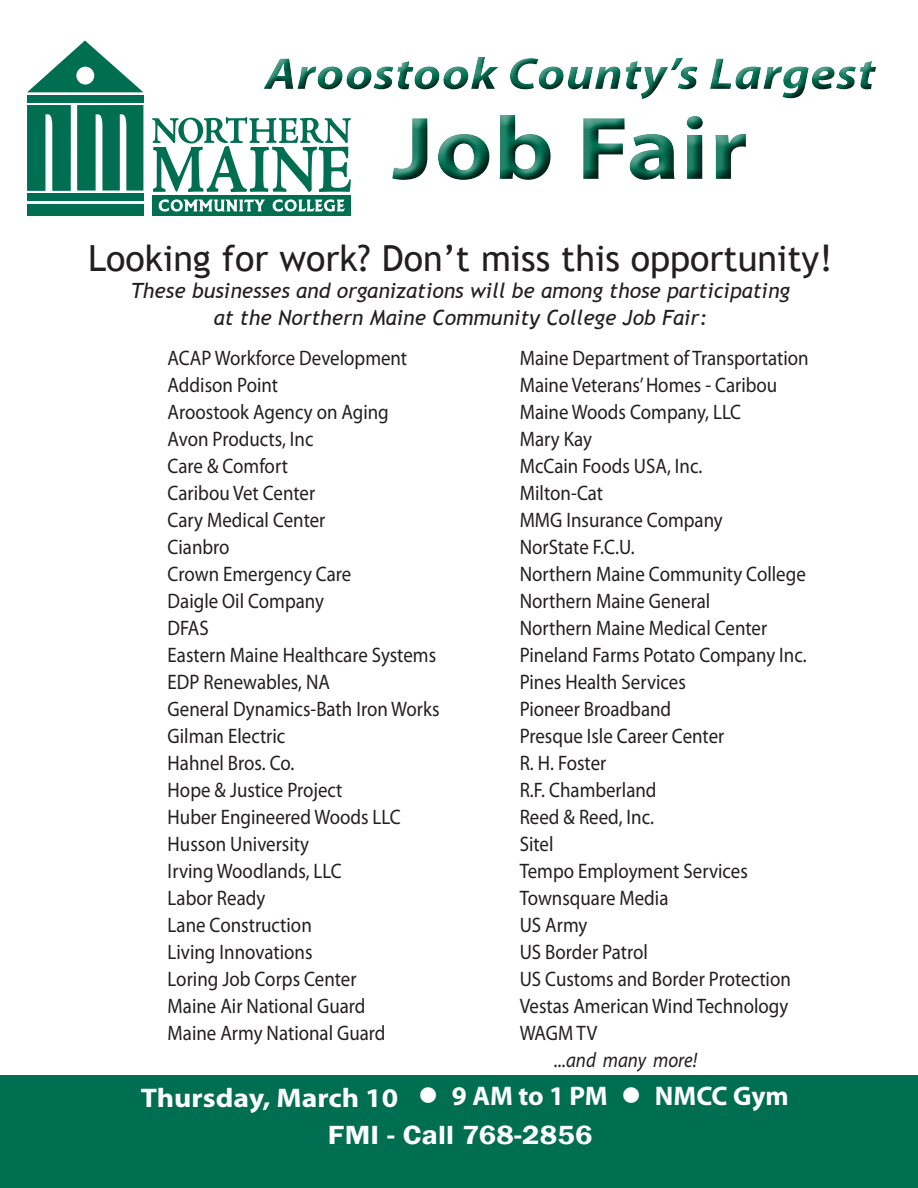
<style>
.page{position:relative;width:918px;height:1188px;background:#fff}
.page>*{position:absolute;margin:0;border:0;box-sizing:border-box;transform-origin:0 0}
.t1{font:700 90px "Myriad Pro";letter-spacing:.01em;color:#006e51;scale:1.12 1}
.t2{font:italic 700 45px "Myriad Pro";letter-spacing:.01em;color:#006e51;scale:1.12 1}
.t3{font:36px "Trebuchet MS";color:#231f20}
.t4{font:700 27px "Myriad Pro";color:#fff}
.t5{font:700 27px "Myriad Pro";color:#fff;scale:1.1 1}
.t6{font:600 27px "Franklin Gothic";letter-spacing:.01em;color:#fff;scale:1.1 1}
.t7{font:21px "Myriad Pro";color:#231f20;scale:.9 1}
.t8{font:italic 21px "Trebuchet MS";color:#231f20}
.t9{font:italic 21px "Myriad Pro";color:#231f20;scale:.9 1}
</style>
<div class="page">
<div style="left:255px;top:49px;width:632px;height:142px;background:#231f20;opacity:.75"></div>
<div style="left:0;top:1076px;width:918px;height:112px;background:#006e51"></div>
<div style="left:153px;top:195px;width:198px;height:21px;background:#006e51"></div>
<svg style="left:152px;top:117px;width:199px;height:75px"></svg>
<svg style="left:27px;top:105px;width:44px;height:86px"></svg>
<svg style="left:27px;top:40px;width:116px;height:52px"></svg>
<div style="left:27px;top:204px;width:116px;height:11px;background:#006e51"></div>
<svg style="left:77px;top:105px;width:66px;height:86px"></svg>
<div style="left:27px;top:193px;width:116px;height:7px;background:#006e51"></div>
<div style="left:27px;top:95px;width:116px;height:8px;background:#006e51"></div>
<div style="left:76px;top:67px;width:18px;height:18px;background:#fff;border-radius:50%"></div>
<svg style="left:159px;top:199px;width:106px;height:13px"></svg>
<svg style="left:273px;top:199px;width:72px;height:13px"></svg>
<h2 class="t2" style="left:265px;top:44px;width:546px">Aroostook County’s Largest</h2>
<h1 class="t1" style="left:392px;top:90px;width:319px">Job Fair</h1>
<p class="t3" style="left:88px;top:237px;width:746px">Looking for work? Don’t miss this opportunity!</p>
<p class="t8" style="left:131px;top:278px;width:661px">These businesses and organizations will be among those participating</p>
<p class="t8" style="left:214px;top:305px;width:495px">at the Northern Maine Community College Job Fair:</p>
<p class="t7" style="left:168px;top:345px;width:268px">ACAP Workforce Development</p>
<p class="t7" style="left:168px;top:372px;width:124px">Addison Point</p>
<p class="t7" style="left:168px;top:399px;width:247px">Aroostook Agency on Aging</p>
<p class="t7" style="left:168px;top:426px;width:164px">Avon Products, Inc</p>
<p class="t7" style="left:168px;top:453px;width:135px">Care &amp; Comfort</p>
<p class="t7" style="left:168px;top:480px;width:165px">Caribou Vet Center</p>
<p class="t7" style="left:168px;top:507px;width:177px">Cary Medical Center</p>
<p class="t7" style="left:168px;top:534px;width:70px">Cianbro</p>
<p class="t7" style="left:168px;top:561px;width:206px">Crown Emergency Care</p>
<p class="t7" style="left:168px;top:588px;width:175px">Daigle Oil Company</p>
<p class="t7" style="left:168px;top:615px;width:47px">DFAS</p>
<p class="t7" style="left:168px;top:642px;width:300px">Eastern Maine Healthcare Systems</p>
<p class="t7" style="left:168px;top:669px;width:182px">EDP Renewables, NA</p>
<p class="t7" style="left:168px;top:696px;width:304px">General Dynamics-Bath Iron Works</p>
<p class="t7" style="left:168px;top:723px;width:132px">Gilman Electric</p>
<p class="t7" style="left:168px;top:750px;width:142px">Hahnel Bros. Co.</p>
<p class="t7" style="left:168px;top:777px;width:196px">Hope &amp; Justice Project</p>
<p class="t7" style="left:168px;top:804px;width:260px">Huber Engineered Woods LLC</p>
<p class="t7" style="left:168px;top:831px;width:159px">Husson University</p>
<p class="t7" style="left:168px;top:858px;width:195px">Irving Woodlands, LLC</p>
<p class="t7" style="left:168px;top:885px;width:110px">Labor Ready</p>
<p class="t7" style="left:168px;top:912px;width:162px">Lane Construction</p>
<p class="t7" style="left:168px;top:939px;width:163px">Living Innovations</p>
<p class="t7" style="left:168px;top:966px;width:211px">Loring Job Corps Center</p>
<p class="t7" style="left:168px;top:993px;width:221px">Maine Air National Guard</p>
<p class="t7" style="left:168px;top:1020px;width:244px">Maine Army National Guard</p>
<p class="t7" style="left:520px;top:345px;width:323px">Maine Department of Transportation</p>
<p class="t7" style="left:520px;top:372px;width:288px">Maine Veterans’ Homes - Caribou</p>
<p class="t7" style="left:520px;top:399px;width:248px">Maine Woods Company, LLC</p>
<p class="t7" style="left:520px;top:426px;width:82px">Mary Kay</p>
<p class="t7" style="left:520px;top:453px;width:204px">McCain Foods USA, Inc.</p>
<p class="t7" style="left:520px;top:480px;width:94px">Milton-Cat</p>
<p class="t7" style="left:520px;top:507px;width:227px">MMG Insurance Company</p>
<p class="t7" style="left:520px;top:534px;width:129px">NorState F.C.U.</p>
<p class="t7" style="left:520px;top:561px;width:319px">Northern Maine Community College</p>
<p class="t7" style="left:520px;top:588px;width:213px">Northern Maine General</p>
<p class="t7" style="left:520px;top:615px;width:277px">Northern Maine Medical Center</p>
<p class="t7" style="left:520px;top:642px;width:320px">Pineland Farms Potato Company Inc.</p>
<p class="t7" style="left:520px;top:669px;width:186px">Pines Health Services</p>
<p class="t7" style="left:520px;top:696px;width:170px">Pioneer Broadband</p>
<p class="t7" style="left:520px;top:723px;width:229px">Presque Isle Career Center</p>
<p class="t7" style="left:520px;top:750px;width:98px">R. H. Foster</p>
<p class="t7" style="left:520px;top:777px;width:154px">R.F. Chamberland</p>
<p class="t7" style="left:520px;top:804px;width:151px">Reed &amp; Reed, Inc.</p>
<p class="t7" style="left:520px;top:831px;width:39px">Sitel</p>
<p class="t7" style="left:520px;top:858px;width:255px">Tempo Employment Services</p>
<p class="t7" style="left:520px;top:885px;width:167px">Townsquare Media</p>
<p class="t7" style="left:520px;top:912px;width:77px">US Army</p>
<p class="t7" style="left:520px;top:939px;width:144px">US Border Patrol</p>
<p class="t7" style="left:520px;top:966px;width:303px">US Customs and Border Protection</p>
<p class="t7" style="left:520px;top:993px;width:300px">Vestas American Wind Technology</p>
<p class="t7" style="left:520px;top:1020px;width:88px">WAGM TV</p>
<p class="t9" style="left:554px;top:1047px;width:161px">...and many more!</p>
<p class="t5" style="left:141px;top:1080px;width:235px">Thursday, March 10</p>
<p class="t4" style="left:418px;top:1079px;width:372px">● 9 AM to 1 PM ● NMCC Gym</p>
<p class="t6" style="left:328px;top:1119px;width:242px">FMI - Call 768-2856</p>
</div>
